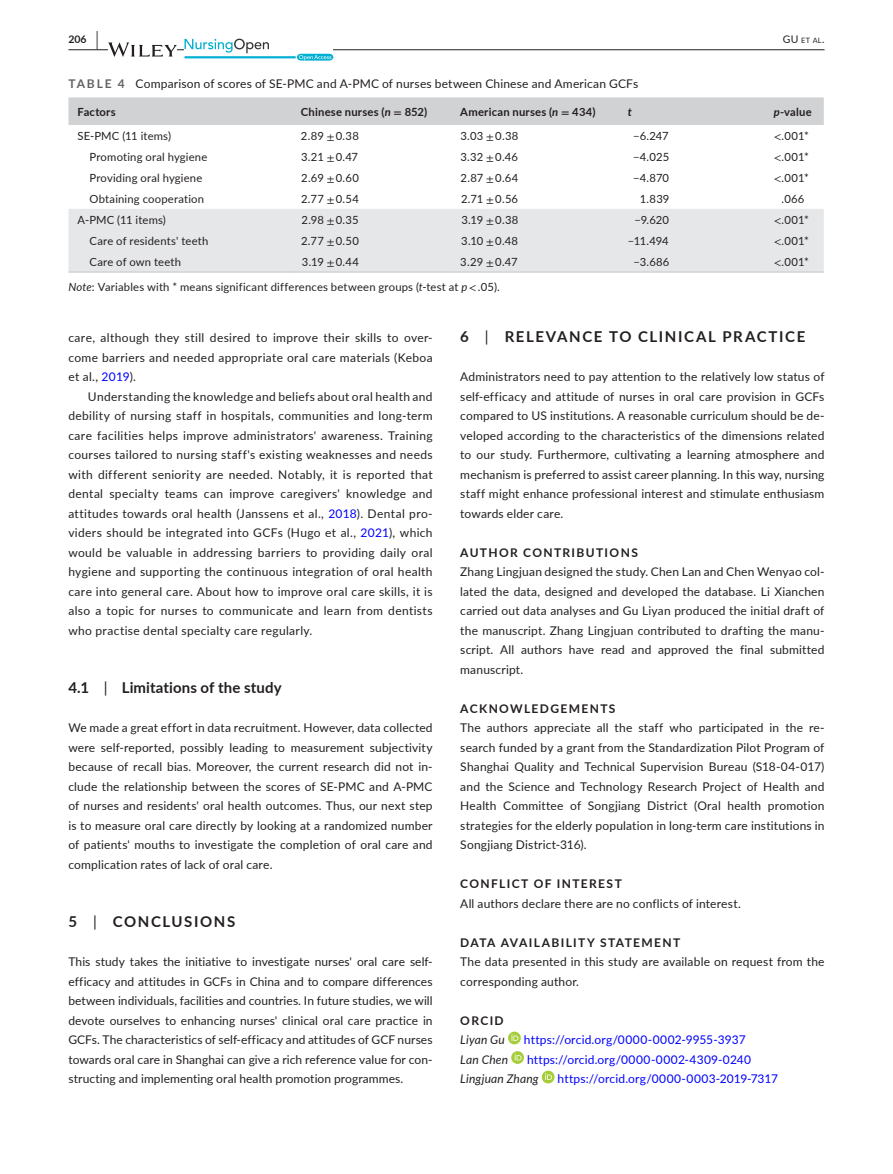
<style>
.page{position:relative;width:893px;height:1174px;background:#fff}
.page>*{position:absolute;margin:0;border:0;box-sizing:border-box;transform-origin:0 0}
.t1{font:700 15px "Lato";letter-spacing:.1em;color:#231f20}
.t2{font:700 15px "Lato";letter-spacing:.005em;color:#231f20}
.t3{font:12px/19.5px "Lato";letter-spacing:.015em;color:#231f20;text-align:justify}
.t4{font:12px "Lato";letter-spacing:.015em;color:#00f}
.t5{font:700 12px "Lato";letter-spacing:.115em;color:#231f20}
.t6{font:italic 12px "Lato";letter-spacing:.015em;color:#231f20}
.t7{font:11.25px "Lato";letter-spacing:.015em;color:#231f20}
.t8{font:700 11.25px "Lato";letter-spacing:.02em;color:#231f20}
.t9{font:italic 700 11.25px "Lato";color:#231f20}
.t10{font:700 10.5px "Lato";color:#231f20}
.t11{font:7.35px "Lato";color:#231f20}
.s1{font-size:19.5px}
.s2{font-size:10.5px}
.s3{font-weight:700;color:#636366}
.s4{font-style:italic}
.s5{font-family:"STIX"}
.s6{color:#00f}
.s7{font-weight:400}
</style>
<div class="page">
<hr style="left:68px;top:49px;width:756px;height:1px;background:#231f20">
<svg style="left:108px;top:42px;width:69px;height:15px"></svg>
<svg style="left:185px;top:39px;width:148px;height:22px"></svg>
<svg style="left:508px;top:1031px;width:13px;height:13px"></svg>
<svg style="left:511px;top:1034px;width:7px;height:7px"></svg>
<svg style="left:511px;top:1051px;width:13px;height:13px"></svg>
<svg style="left:515px;top:1053px;width:6px;height:7px"></svg>
<div style="left:542px;top:1070px;width:12px;height:13px;background:#a5cd39;border-radius:50%"></div>
<svg style="left:545px;top:1073px;width:7px;height:7px"></svg>
<div style="left:68px;top:97px;width:756px;height:28px;background:#d1d2d4"></div>
<div style="left:68px;top:209px;width:756px;height:62px;background:#e6e7e9"></div>
<hr style="left:68px;top:271px;width:224px;height:2px;background:#d1d2d4">
<hr style="left:292px;top:271px;width:159px;height:2px;background:#d1d2d4">
<hr style="left:451px;top:271px;width:168px;height:2px;background:#d1d2d4">
<hr style="left:619px;top:271px;width:146px;height:2px;background:#d1d2d4">
<hr style="left:765px;top:271px;width:59px;height:2px;background:#d1d2d4">
<p class="t10" style="left:68px;top:31px;width:31px">206 <span class="s1">|</span></p>
<p class="t11" style="left:783px;top:35px;width:43px"><span class="s2">GU</span> et al<span class="s2">.</span></p>
<p class="t3" style="left:68px;top:73px;width:571px"><span class="s3">TABLE 4</span> Comparison of scores of SE-PMC and A-PMC of nurses between Chinese and American GCFs</p>
<p class="t8" style="left:77px;top:103px;width:40px">Factors</p>
<p class="t8" style="left:301px;top:103px;width:128px">Chinese nurses (<span class="s4">n</span> <span class="s5">=</span> 852)</p>
<p class="t8" style="left:460px;top:103px;width:137px">American nurses (<span class="s4">n</span> <span class="s5">=</span> 434)</p>
<p class="t9" style="left:628px;top:103px;width:6px">t</p>
<p class="t8" style="left:774px;top:103px;width:40px"><span class="s4">p</span>-value</p>
<p class="t7" style="left:77px;top:127px;width:95px">SE-PMC (11 items)</p>
<p class="t7" style="left:301px;top:127px;width:59px">2.89 <span class="s5">±</span> 0.38</p>
<p class="t7" style="left:460px;top:127px;width:59px">3.03 <span class="s5">±</span> 0.38</p>
<p class="t7" style="left:633px;top:127px;width:37px">−6.247</p>
<p class="t7" style="left:774px;top:127px;width:37px"><span class="s5">&lt;</span>.001*</p>
<p class="t7" style="left:89px;top:149px;width:119px">Promoting oral hygiene</p>
<p class="t7" style="left:301px;top:149px;width:59px">3.21 <span class="s5">±</span> 0.47</p>
<p class="t7" style="left:460px;top:149px;width:59px">3.32 <span class="s5">±</span> 0.46</p>
<p class="t7" style="left:633px;top:149px;width:38px">−4.025</p>
<p class="t7" style="left:774px;top:149px;width:37px"><span class="s5">&lt;</span>.001*</p>
<p class="t7" style="left:89px;top:170px;width:114px">Providing oral hygiene</p>
<p class="t7" style="left:301px;top:170px;width:59px">2.69 <span class="s5">±</span> 0.60</p>
<p class="t7" style="left:461px;top:170px;width:59px">2.87 <span class="s5">±</span> 0.64</p>
<p class="t7" style="left:633px;top:170px;width:37px">−4.870</p>
<p class="t7" style="left:774px;top:170px;width:37px"><span class="s5">&lt;</span>.001*</p>
<p class="t7" style="left:89px;top:191px;width:116px">Obtaining cooperation</p>
<p class="t7" style="left:301px;top:191px;width:59px">2.77 <span class="s5">±</span> 0.54</p>
<p class="t7" style="left:461px;top:191px;width:59px">2.71 <span class="s5">±</span> 0.56</p>
<p class="t7" style="left:640px;top:191px;width:31px">1.839</p>
<p class="t7" style="left:781px;top:191px;width:24px">.066</p>
<p class="t7" style="left:77px;top:212px;width:90px">A-PMC (11 items)</p>
<p class="t7" style="left:302px;top:212px;width:59px">2.98 <span class="s5">±</span> 0.35</p>
<p class="t7" style="left:461px;top:212px;width:58px">3.19 <span class="s5">±</span> 0.38</p>
<p class="t7" style="left:634px;top:212px;width:36px">−9.620</p>
<p class="t7" style="left:774px;top:212px;width:37px"><span class="s5">&lt;</span>.001*</p>
<p class="t7" style="left:89px;top:233px;width:120px">Care of residents' teeth</p>
<p class="t7" style="left:301px;top:233px;width:59px">2.77 <span class="s5">±</span> 0.50</p>
<p class="t7" style="left:461px;top:233px;width:58px">3.10 <span class="s5">±</span> 0.48</p>
<p class="t7" style="left:628px;top:233px;width:42px">−11.494</p>
<p class="t7" style="left:774px;top:233px;width:37px"><span class="s5">&lt;</span>.001*</p>
<p class="t7" style="left:89px;top:254px;width:93px">Care of own teeth</p>
<p class="t7" style="left:302px;top:254px;width:59px">3.19 <span class="s5">±</span> 0.44</p>
<p class="t7" style="left:460px;top:254px;width:59px">3.29 <span class="s5">±</span> 0.47</p>
<p class="t7" style="left:633px;top:254px;width:38px">−3.686</p>
<p class="t7" style="left:774px;top:254px;width:37px"><span class="s5">&lt;</span>.001*</p>
<p class="t7" style="left:68px;top:279px;width:433px"><span class="s4">Note</span>: Variables with * means significant differences between groups (<span class="s4">t</span>-test at <span class="s4">p</span><span class="s5">&lt;</span> .05).</p>
<p class="t3" style="left:68px;top:327px;width:366px">care, although they still desired to improve their skills to over&shy;come barriers and needed appropriate oral care materials (Keboa et al., <span class="s6">2019</span>).</p>
<p class="t3" style="left:68px;top:386px;width:366px;text-indent:20px">Understanding the knowledge and beliefs about oral health and debility of nursing staff in hospitals, communities and long-term care facilities helps improve administrators' awareness. Training courses tailored to nursing staff's existing weaknesses and needs with different seniority are needed. Notably, it is reported that dental specialty teams can improve caregivers' knowledge and attitudes towards oral health (Janssens et al., <span class="s6">2018</span>). Dental pro&shy;viders should be integrated into GCFs (Hugo et al., <span class="s6">2021</span>), which would be valuable in addressing barriers to providing daily oral hygiene and supporting the continuous integration of oral health care into general care. About how to improve oral care skills, it is also a topic for nurses to communicate and learn from dentists who practise dental specialty care regularly.</p>
<p class="t2" style="left:68px;top:677px;width:215px">4.1 <span class="s7">|</span> Limitations of the study</p>
<p class="t3" style="left:68px;top:717px;width:366px">We made a great effort in data recruitment. However, data collected were self-reported, possibly leading to measurement subjectivity because of recall bias. Moreover, the current research did not in&shy;clude the relationship between the scores of SE-PMC and A-PMC of nurses and residents' oral health outcomes. Thus, our next step is to measure oral care directly by looking at a randomized number of patients' mouths to investigate the completion of oral care and complication rates of lack of oral care.</p>
<p class="t1" style="left:68px;top:911px;width:168px">5 <span class="s7">|</span> CONCLUSIONS</p>
<p class="t3" style="left:68px;top:951px;width:366px">This study takes the initiative to investigate nurses' oral care self&shy;efficacy and attitudes in GCFs in China and to compare differences between individuals, facilities and countries. In future studies, we will devote ourselves to enhancing nurses' clinical oral care practice in GCFs. The characteristics of self-efficacy and attitudes of GCF nurses towards oral care in Shanghai can give a rich reference value for con&shy;structing and implementing oral health promotion programmes.</p>
<p class="t1" style="left:460px;top:326px;width:346px">6 <span class="s7">|</span> RELEVANCE TO CLINICAL PRACTICE</p>
<p class="t3" style="left:460px;top:366px;width:366px">Administrators need to pay attention to the relatively low status of self-efficacy and attitude of nurses in oral care provision in GCFs compared to US institutions. A reasonable curriculum should be de&shy;veloped according to the characteristics of the dimensions related to our study. Furthermore, cultivating a learning atmosphere and mechanism is preferred to assist career planning. In this way, nursing staff might enhance professional interest and stimulate enthusiasm towards elder care.</p>
<p class="t5" style="left:460px;top:543px;width:179px">AUTHOR CONTRIBUTIONS</p>
<p class="t3" style="left:460px;top:561px;width:366px">Zhang Lingjuan designed the study. Chen Lan and Chen Wenyao col&shy;lated the data, designed and developed the database. Li Xianchen carried out data analyses and Gu Liyan produced the initial draft of the manuscript. Zhang Lingjuan contributed to drafting the manu&shy;script. All authors have read and approved the final submitted manuscript.</p>
<p class="t5" style="left:460px;top:699px;width:157px">ACKNOWLEDGEMENTS</p>
<p class="t3" style="left:460px;top:717px;width:366px">The authors appreciate all the staff who participated in the re&shy;search funded by a grant from the Standardization Pilot Program of Shanghai Quality and Technical Supervision Bureau (S18-04-017) and the Science and Technology Research Project of Health and Health Committee of Songjiang District (Oral health promotion strategies for the elderly population in long-term care institutions in Songjiang District-316).</p>
<p class="t5" style="left:460px;top:875px;width:163px">CONFLICT OF INTEREST</p>
<p class="t3" style="left:460px;top:893px;width:282px">All authors declare there are no conflicts of interest.</p>
<p class="t5" style="left:460px;top:933px;width:221px">DATA AVAILABILITY STATEMENT</p>
<p class="t3" style="left:460px;top:951px;width:366px">The data presented in this study are available on request from the corresponding author.</p>
<p class="t5" style="left:460px;top:1011px;width:45px">ORCID</p>
<p class="t6" style="left:460px;top:1031px;width:46px">Liyan Gu</p>
<p class="t4" style="left:524px;top:1031px;width:223px">https://orcid.org/0000-0002-9955-3937</p>
<p class="t6" style="left:460px;top:1051px;width:49px">Lan Chen</p>
<p class="t4" style="left:527px;top:1051px;width:225px">https://orcid.org/0000-0002-4309-0240</p>
<p class="t6" style="left:460px;top:1070px;width:80px">Lingjuan Zhang</p>
<p class="t4" style="left:558px;top:1070px;width:222px">https://orcid.org/0000-0003-2019-7317</p>
</div>
